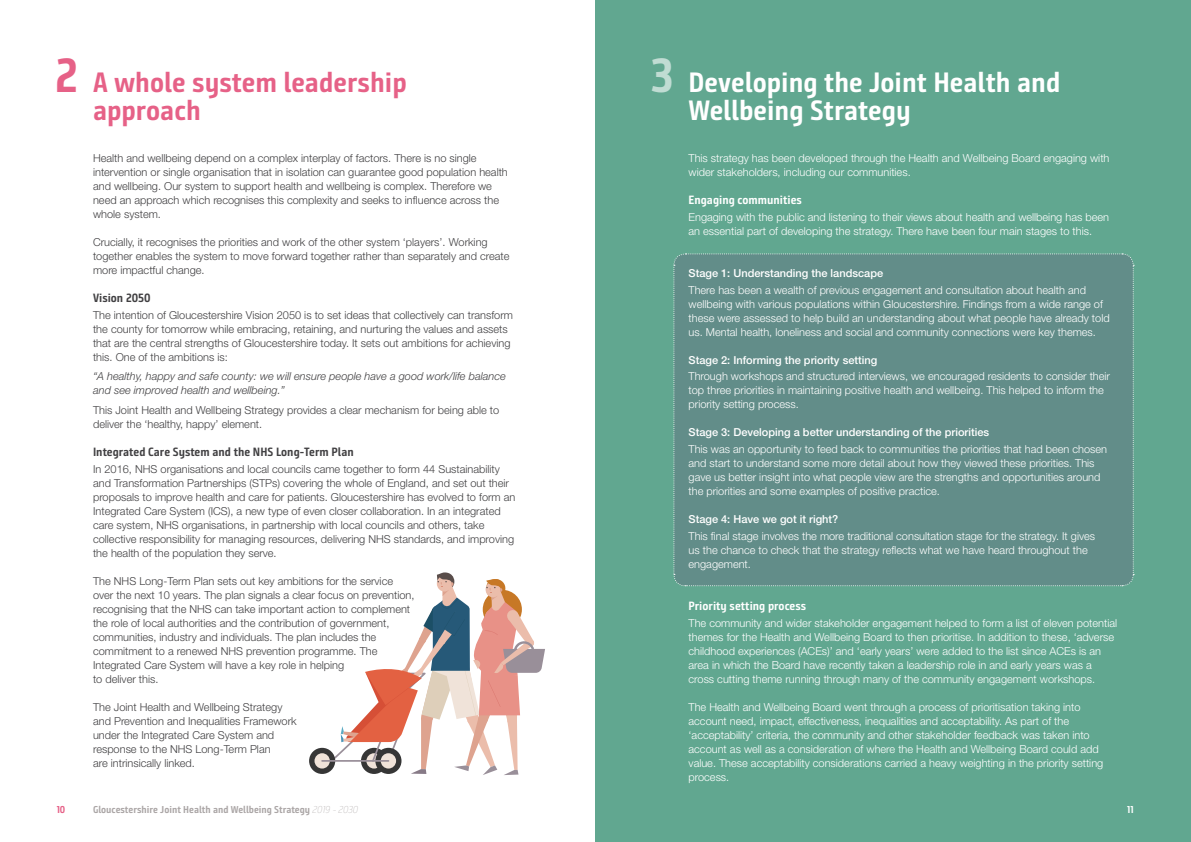
<style>
.page{position:relative;width:1191px;height:842px;background:#fff}
.page>*{position:absolute;margin:0;border:0;box-sizing:border-box;transform-origin:0 0}
.t1{font:700 48px "Bunday Sans";color:#e66187}
.t2{font:700 48px "Bunday Sans";color:#c0dcd3}
.t3{font:700 28px/28px "Bunday Sans";color:#fff}
.t4{font:700 28px/28px "Bunday Sans";color:#e66187}
.t5{font:700 12px "Bunday Sans";color:#414042}
.t6{font:700 12px "Bunday Sans";color:#fff}
.t7{font:300 11px/14px "Helvetica Neue";color:#fff}
.t8{font:300 11px/14px "Helvetica Neue";color:#414042}
.t9{font:500 11px "Helvetica Neue";color:#fff}
.t10{font:italic 300 11px/14px "Helvetica Neue";color:#414042}
.t11{font:700 10px "Bunday Sans";color:#aba6a6}
.t12{font:700 10px "Bunday Sans";color:#e66187}
.t13{font:700 10px "Bunday Sans";color:#fff}
.s1{font-weight:100;font-style:italic}
</style>
<div class="page">
<div style="left:595px;top:0;width:596px;height:842px;background:#61a790"></div>
<div style="left:673px;top:253px;width:461px;height:334px;background:#628d89"></div>
<div style="left:309px;top:748px;width:26px;height:26px;background:#363636;border-radius:50%"></div>
<div style="left:314px;top:753px;width:16px;height:15px;background:#f0e3d9;border-radius:50%"></div>
<hr style="left:321px;top:760px;width:68px;height:2px;background:#998f99">
<svg style="left:331px;top:572px;width:214px;height:203px"></svg>
<h1 class="t1" style="left:55px;top:47px;width:24px">2</h1>
<h2 class="t4" style="left:93px;top:68px;width:315px">A whole system leadership approach</h2>
<p class="t8" style="left:93px;top:151px;width:416px">Health and wellbeing depend on a complex interplay of factors. There is no single intervention or single organisation that in isolation can guarantee good population health and wellbeing. Our system to support health and wellbeing is complex. Therefore we need an approach which recognises this complexity and seeks to influence across the whole system.</p>
<p class="t8" style="left:93px;top:235px;width:418px">Crucially, it recognises the priorities and work of the other system ‘players’. Working together enables the system to move forward together rather than separately and create more impactful change.</p>
<p class="t5" style="left:93px;top:290px;width:59px">Vision 2050</p>
<p class="t8" style="left:93px;top:308px;width:421px">The intention of Gloucestershire Vision 2050 is to set ideas that collectively can transform the county for tomorrow while embracing, retaining, and nurturing the values and assets that are the central strengths of Gloucestershire today. It sets out ambitions for achieving this. One of the ambitions is:</p>
<p class="t10" style="left:93px;top:369px;width:414px">“A healthy, happy and safe county: we will ensure people have a good work/life balance and see improved health and wellbeing.”</p>
<p class="t8" style="left:93px;top:403px;width:408px">This Joint Health and Wellbeing Strategy provides a clear mechanism for being able to deliver the ‘healthy, happy’ element.</p>
<p class="t5" style="left:93px;top:445px;width:262px">Integrated Care System and the NHS Long-Term Plan</p>
<p class="t8" style="left:93px;top:462px;width:424px">In 2016, NHS organisations and local councils came together to form 44 Sustainability and Transformation Partnerships (STPs) covering the whole of England, and set out their proposals to improve health and care for patients. Gloucestershire has evolved to form an Integrated Care System (ICS), a new type of even closer collaboration. In an integrated care system, NHS organisations, in partnership with local councils and others, take collective responsibility for managing resources, delivering NHS standards, and improving the health of the population they serve.</p>
<p class="t8" style="left:93px;top:574px;width:323px">The NHS Long-Term Plan sets out key ambitions for the service over the next 10 years. The plan signals a clear focus on prevention, recognising that the NHS can take important action to complement the role of local authorities and the contribution of government, communities, industry and individuals. The plan includes the commitment to a renewed NHS prevention programme. The Integrated Care System will have a key role in helping<br>to deliver this.</p>
<p class="t8" style="left:93px;top:700px;width:205px">The Joint Health and Wellbeing Strategy and Prevention and Inequalities Framework under the Integrated Care System and response to the NHS Long-Term Plan<br>are intrinsically linked.</p>
<h1 class="t2" style="left:651px;top:47px;width:24px">3</h1>
<h2 class="t3" style="left:688px;top:68px;width:373px">Developing the Joint Health and<br>Wellbeing Strategy</h2>
<p class="t7" style="left:688px;top:151px;width:422px">This strategy has been developed through the Health and Wellbeing Board engaging with wider stakeholders, including our communities.</p>
<p class="t6" style="left:688px;top:192px;width:115px">Engaging communities</p>
<p class="t7" style="left:688px;top:210px;width:422px">Engaging with the public and listening to their views about health and wellbeing has been an essential part of developing the strategy. There have been four main stages to this.</p>
<p class="t9" style="left:688px;top:266px;width:196px">Stage 1: Understanding the landscape</p>
<p class="t7" style="left:688px;top:282px;width:422px">There has been a wealth of previous engagement and consultation about health and wellbeing with various populations within Gloucestershire. Findings from a wide range of these were assessed to help build an understanding about what people have already told us. Mental health, loneliness and social and community connections were key themes.</p>
<p class="t9" style="left:688px;top:353px;width:190px">Stage 2: Informing the priority setting</p>
<p class="t7" style="left:688px;top:369px;width:423px">Through workshops and structured interviews, we encouraged residents to consider their top three priorities in maintaining positive health and wellbeing. This helped to inform the priority setting process.</p>
<p class="t9" style="left:688px;top:426px;width:302px">Stage 3: Developing a better understanding of the priorities</p>
<p class="t7" style="left:688px;top:442px;width:420px">This was an opportunity to feed back to communities the priorities that had been chosen and start to understand some more detail about how they viewed these priorities. This gave us better insight into what people view are the strengths and opportunities around the priorities and some examples of positive practice.</p>
<p class="t9" style="left:688px;top:513px;width:151px">Stage 4: Have we got it right?</p>
<p class="t7" style="left:688px;top:529px;width:408px">This final stage involves the more traditional consultation stage for the strategy. It gives us the chance to check that the strategy reflects what we have heard throughout the engagement.</p>
<p class="t6" style="left:688px;top:599px;width:119px">Priority setting process</p>
<p class="t7" style="left:688px;top:616px;width:430px">The community and wider stakeholder engagement helped to form a list of eleven potential themes for the Health and Wellbeing Board to then prioritise. In addition to these, ‘adverse childhood experiences (ACEs)’ and ‘early years’ were added to the list since ACEs is an area in which the Board have recently taken a leadership role in and early years was a cross cutting theme running through many of the community engagement workshops.</p>
<p class="t7" style="left:688px;top:700px;width:416px">The Health and Wellbeing Board went through a process of prioritisation taking into account need, impact, effectiveness, inequalities and acceptability. As part of the ‘acceptability’ criteria, the community and other stakeholder feedback was taken into account as well as a consideration of where the Health and Wellbeing Board could add value. These acceptability considerations carried a heavy weighting in the priority setting process.</p>
<p class="t12" style="left:57px;top:803px;width:10px">10</p>
<p class="t11" style="left:93px;top:803px;width:267px">Gloucestershire Joint Health and Wellbeing Strategy <span class="s1">2019 - 2030</span></p>
<p class="t13" style="left:1127px;top:803px;width:8px">11</p>
</div>
